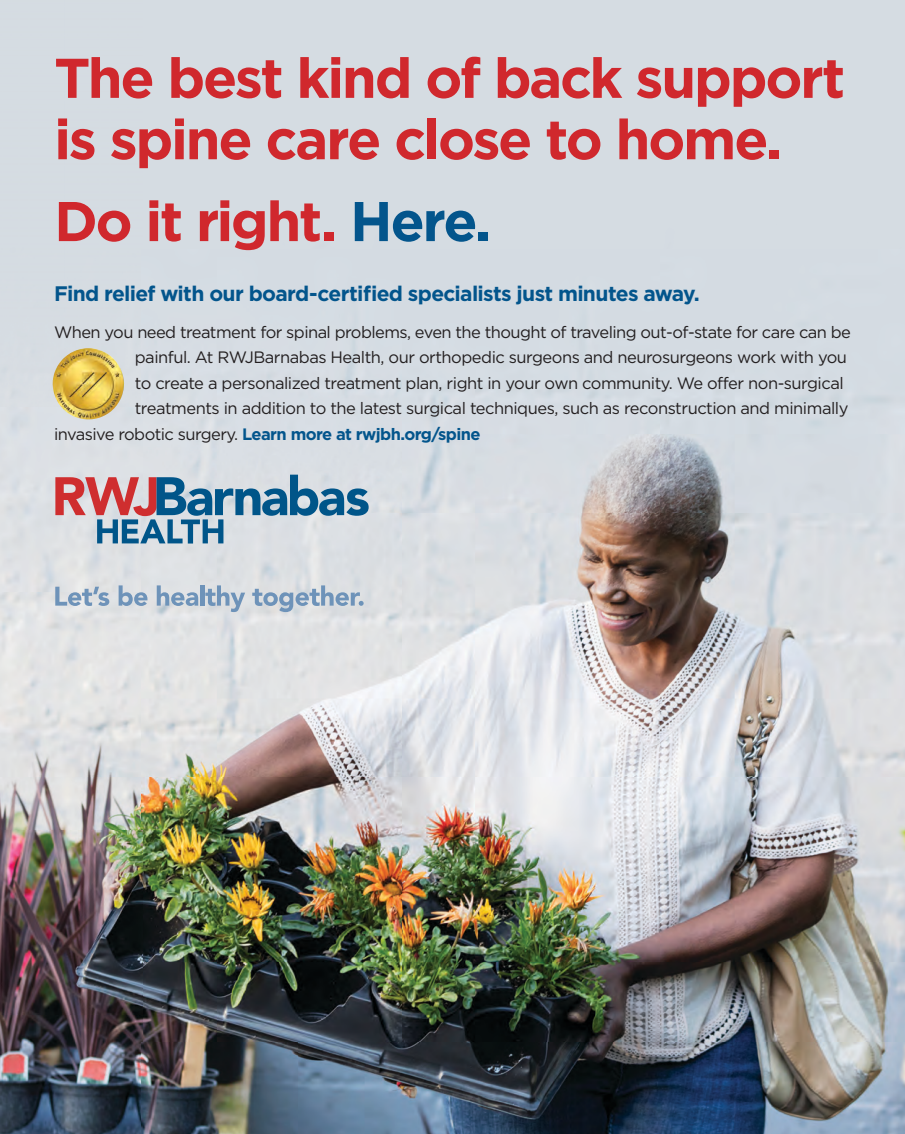
<style>
.page{position:relative;width:905px;height:1134px;background:#fff}
.page>*{position:absolute;margin:0;border:0;box-sizing:border-box;transform-origin:0 0}
.t1{font:700 55.8px/61.3px "Gotham";letter-spacing:-.04em;color:#d0282d}
.t2{font:700 21px "Gotham";letter-spacing:-.035em;color:#03558c}
.t3{font:16.5px "Gotham";letter-spacing:-.03em;color:#231f20}
.t4{font:700 16.5px "Gotham";letter-spacing:-.035em;color:#03558c}
.s1{color:#03558c}
.s2{font-weight:400;color:#231f20}
</style>
<div class="page">
<img style="left:0;top:0;width:905px;height:1133px">
<img style="left:52px;top:348px;width:72px;height:71px">
<svg style="left:55px;top:474px;width:314px;height:69px;background:#a2aaba"></svg>
<svg style="left:55px;top:586px;width:54px;height:20px"></svg>
<svg style="left:119px;top:585px;width:28px;height:21px"></svg>
<svg style="left:157px;top:585px;width:41px;height:21px"></svg>
<hr style="left:200px;top:585px;width:4px;height:20px;background:#6e93b9">
<svg style="left:205px;top:585px;width:40px;height:27px"></svg>
<svg style="left:252px;top:585px;width:112px;height:27px;background:#b9c6d4"></svg>
<h1 class="t1" style="left:54px;top:47px;width:792px">The best kind of back support is spine care close to home.</h1>
<h1 class="t1" style="left:54px;top:190px;width:438px">Do it right. <span class="s1">Here.</span></h1>
<p class="t2" style="left:54px;top:279px;width:647px">Find relief with our board-certified specialists just minutes away.</p>
<p class="t3" style="left:54px;top:322px;width:798px">When you need treatment for spinal problems, even the thought of traveling out-of-state for care can be</p>
<p class="t3" style="left:135px;top:348px;width:714px">painful. At RWJBarnabas Health, our orthopedic surgeons and neurosurgeons work with you</p>
<p class="t3" style="left:135px;top:373px;width:710px">to create a personalized treatment plan, right in your own community. We offer non-surgical</p>
<p class="t3" style="left:135px;top:399px;width:715px">treatments in addition to the latest surgical techniques, such as reconstruction and minimally</p>
<p class="t4" style="left:54px;top:423px;width:428px"><span class="s2">invasive robotic surgery.</span> Learn more at rwjbh.org/spine</p>
</div>
